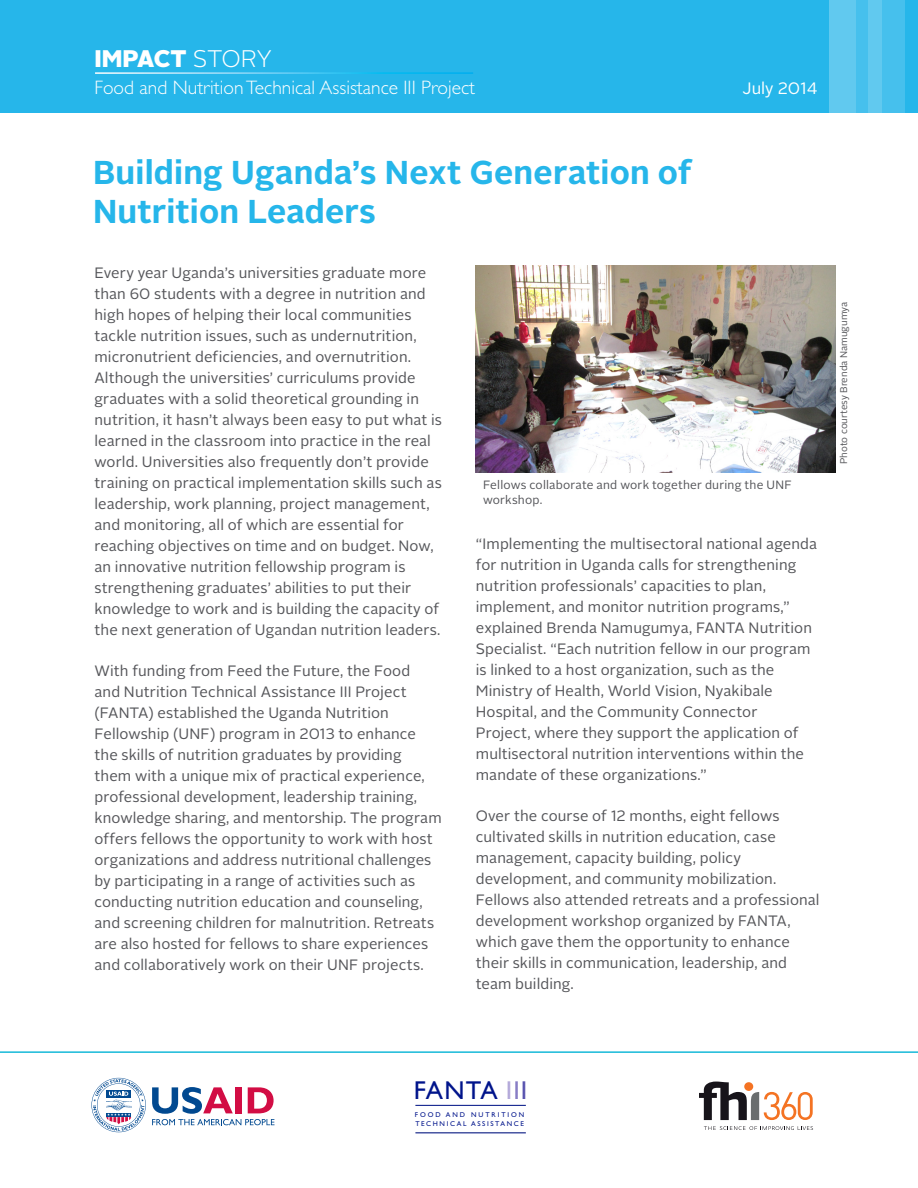
<style>
.page{position:relative;width:918px;height:1188px;background:#fff}
.page>*{position:absolute;margin:0;border:0;box-sizing:border-box;transform-origin:0 0}
.t1{font:700 33px/39.6px "Alright Sans";letter-spacing:.005em;color:#26b6ea}
.t2{font:25.95px "Gill Sans";letter-spacing:.04em;color:#00148b}
.t3{font:900 24px "Alright Sans";color:#fff}
.t4{font:300 19.5px "Gill Sans";color:#fff}
.t5{font:16.5px "Alright Sans";color:#fff}
.t6{font:15px/21px "Alright Sans";letter-spacing:.005em;color:#55565a}
.t7{font:12px/15px "Alright Sans";letter-spacing:.015em;color:#55565a}
.t8{font:9.75px "Alright Sans";color:#55565a}
.t9{font:7.05px/9.8px "Gill Sans";letter-spacing:.23em;color:#00148b}
.s1{font-weight:300}
.s2{color:#b4a9da}
.s3{color:#887dc5}
.s4{color:#5852af}
</style>
<div class="page">
<div style="left:0;top:0;width:918px;height:112px;background:#26b6ea"></div>
<div style="left:856px;top:0;width:49px;height:113px;background:#46c0ed"></div>
<div style="left:829px;top:0;width:27px;height:113px;background:#61c9ef"></div>
<svg style="left:868px;top:0;width:13px;height:113px"></svg>
<hr style="left:95px;top:72px;width:378px;height:2px;background:#fff">
<img style="left:476px;top:266px;width:360px;height:207px">
<hr style="left:415px;top:1105px;width:111px;height:1px;background:#00148b">
<hr style="left:415px;top:1133px;width:111px;height:1px;background:#00148b">
<svg style="left:699px;top:1082px;width:114px;height:38px"></svg>
<svg style="left:704px;top:1126px;width:109px;height:4px"></svg>
<svg style="left:152px;top:1087px;width:122px;height:38px"></svg>
<svg style="left:92px;top:1078px;width:54px;height:54px"></svg>
<hr style="left:0;top:1051px;width:918px;height:2px;background:#16b9d8">
<h3 class="t3" style="left:94px;top:42px;width:179px">IMPACT <span class="s1">STORY</span></h3>
<h3 class="t4" style="left:94px;top:76px;width:382px">Food and Nutrition Technical Assistance III Project</h3>
<p class="t5" style="left:742px;top:77px;width:77px">July 2014</p>
<p class="t1" style="left:93px;top:152px;width:600px">Building Uganda’s Next Generation of<br>Nutrition Leaders</p>
<p class="t6" style="left:94px;top:263px;width:349px">Every year Uganda’s universities graduate more than 60 students with a degree in nutrition and high hopes of helping their local communities tackle nutrition issues, such as undernutrition, micronutrient deficiencies, and overnutrition.<br>Although the universities’ curriculums provide graduates with a solid theoretical grounding in nutrition, it hasn’t always been easy to put what is learned in the classroom into practice in the real world. Universities also frequently don’t provide training on practical implementation skills such as leadership, work planning, project management, and monitoring, all of which are essential for reaching objectives on time and on budget. Now, an innovative nutrition fellowship program is strengthening graduates’ abilities to put their knowledge to work and is building the capacity of the next generation of Ugandan nutrition leaders.</p>
<p class="t6" style="left:94px;top:661px;width:349px">With funding from Feed the Future, the Food<br>and Nutrition Technical Assistance III Project (FANTA) established the Uganda Nutrition Fellowship (UNF) program in 2013 to enhance the skills of nutrition graduates by providing them with a unique mix of practical experience, professional development, leadership training, knowledge sharing, and mentorship. The program offers fellows the opportunity to work with host organizations and address nutritional challenges by participating in a range of activities such as conducting nutrition education and counseling, and screening children for malnutrition. Retreats are also hosted for fellows to share experiences and collaboratively work on their UNF projects.</p>
<p class="t7" style="left:483px;top:478px;width:310px">Fellows collaborate and work together during the UNF workshop.</p>
<p class="t6" style="left:476px;top:533px;width:343px">“Implementing the multisectoral national agenda for nutrition in Uganda calls for strengthening nutrition professionals’ capacities to plan, implement, and monitor nutrition programs,” explained Brenda Namugumya, FANTA Nutrition Specialist. “Each nutrition fellow in our program is linked to a host organization, such as the Ministry of Health, World Vision, Nyakibale Hospital, and the Community Connector<br>Project, where they support the application of multisectoral nutrition interventions within the mandate of these organizations.”</p>
<p class="t6" style="left:476px;top:805px;width:345px">Over the course of 12 months, eight fellows cultivated skills in nutrition education, case management, capacity building, policy development, and community mobilization.<br>Fellows also attended retreats and a professional development workshop organized by FANTA, which gave them the opportunity to enhance their skills in communication, leadership, and team building.</p>
<p class="t8" style="left:837px;top:464px;width:164px;rotate:-90deg">Photo courtesy Brenda Namugumya</p>
<p class="t2" style="left:414px;top:1075px;width:115px">FANTA <span class="s2">I</span><span class="s3">I</span><span class="s4">I</span></p>
<p class="t9" style="left:415px;top:1109px;width:111px">FOOD AND NUTRITION<br>TECHNICAL ASSISTANCE</p>
</div>
